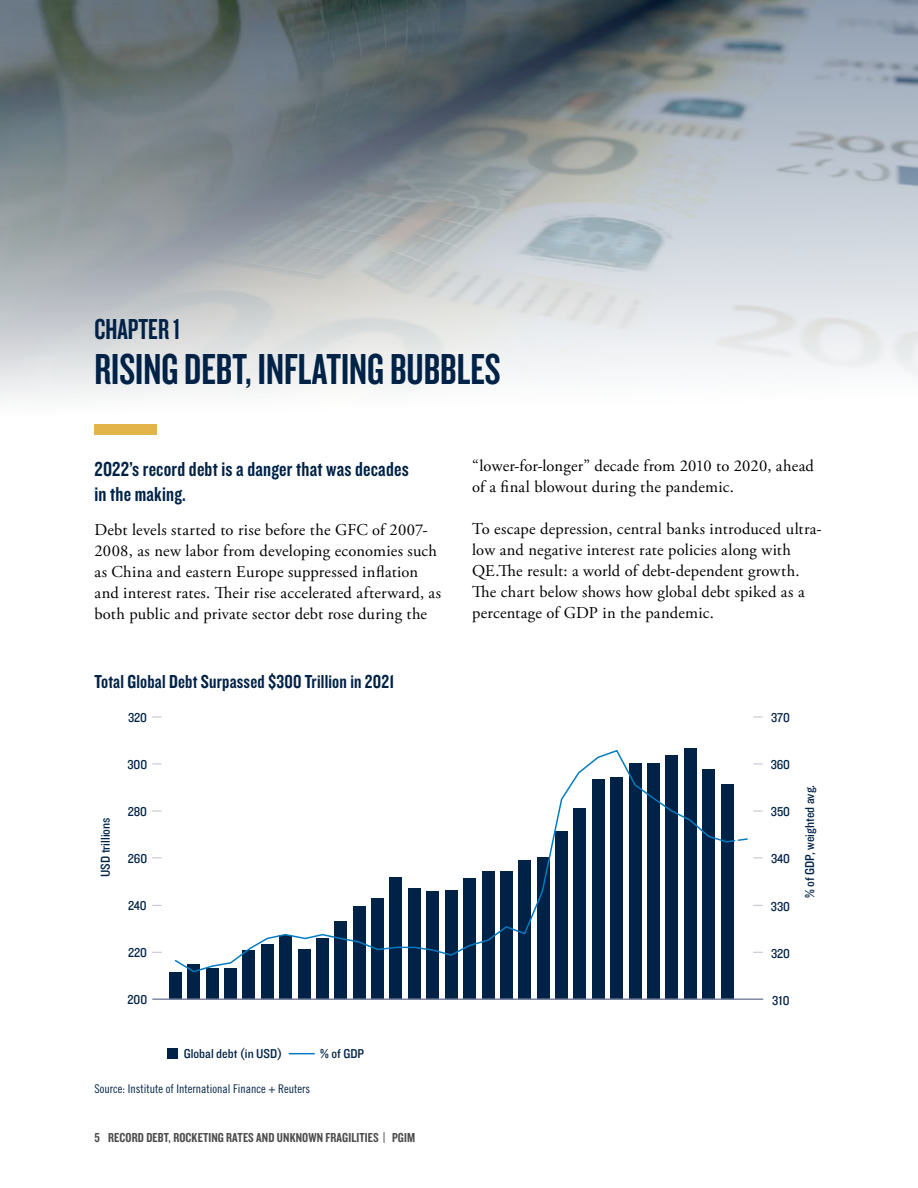
<style>
.page{position:relative;width:918px;height:1188px;background:#fff}
.page>*{position:absolute;margin:0;border:0;box-sizing:border-box;transform-origin:0 0}
.H2-Section_Titles{font:45px "Knockout 48 Featherweight";color:#002247}
.H2-Section_Titles-2{font:30px "Knockout 48 Featherweight";color:#002247}
.P_-_lead_text{font:21px/25.2px "Knockout 49 Liteweight";letter-spacing:.01em;color:#002247}
.H3-Exhibit{font:19.5px "Knockout 49 Liteweight";letter-spacing:.01em;color:#002247}
.Main_Copy_-_Paragrap{font:16.5px/21px "Adobe Garamond Pro";letter-spacing:.01em;color:#000}
.t1{font:13.5px "Knockout 49 Liteweight";letter-spacing:.01em;color:#4d4d4d}
.t2{font:13.35px "Knockout 30 Junior Welterwt";color:#002247}
.Source_-_Paragraph{font:condensed 12px "Prudential Modern";color:#002247}
</style>
<div class="page">
<img style="left:0;top:0;width:918px;height:399px">
<div style="left:574px;top:809px;width:12px;height:191px;background:#002247"></div>
<div style="left:592px;top:779px;width:12px;height:221px;background:#002247"></div>
<div style="left:500px;top:871px;width:12px;height:129px;background:#002247"></div>
<div style="left:482px;top:871px;width:12px;height:129px;background:#002247"></div>
<div style="left:463px;top:878px;width:12px;height:122px;background:#002247"></div>
<div style="left:445px;top:890px;width:12px;height:110px;background:#002247"></div>
<div style="left:427px;top:892px;width:12px;height:108px;background:#002247"></div>
<div style="left:390px;top:877px;width:12px;height:123px;background:#002247"></div>
<div style="left:372px;top:898px;width:12px;height:102px;background:#002247"></div>
<div style="left:353px;top:906px;width:13px;height:94px;background:#002247"></div>
<div style="left:335px;top:921px;width:12px;height:79px;background:#002247"></div>
<div style="left:316px;top:938px;width:13px;height:62px;background:#002247"></div>
<div style="left:298px;top:949px;width:12px;height:51px;background:#002247"></div>
<div style="left:280px;top:935px;width:12px;height:65px;background:#002247"></div>
<div style="left:261px;top:944px;width:12px;height:56px;background:#002247"></div>
<div style="left:243px;top:950px;width:12px;height:50px;background:#002247"></div>
<div style="left:225px;top:968px;width:12px;height:32px;background:#002247"></div>
<div style="left:206px;top:968px;width:13px;height:32px;background:#002247"></div>
<div style="left:188px;top:964px;width:12px;height:36px;background:#002247"></div>
<div style="left:169px;top:973px;width:13px;height:27px;background:#002247"></div>
<div style="left:409px;top:889px;width:12px;height:111px;background:#002247"></div>
<div style="left:519px;top:860px;width:12px;height:140px;background:#002247"></div>
<div style="left:537px;top:857px;width:12px;height:143px;background:#002247"></div>
<div style="left:556px;top:831px;width:12px;height:169px;background:#002247"></div>
<div style="left:611px;top:777px;width:12px;height:223px;background:#002247"></div>
<div style="left:629px;top:763px;width:12px;height:237px;background:#002247"></div>
<div style="left:647px;top:763px;width:12px;height:237px;background:#002247"></div>
<div style="left:665px;top:755px;width:13px;height:245px;background:#002247"></div>
<div style="left:684px;top:748px;width:12px;height:252px;background:#002247"></div>
<div style="left:702px;top:769px;width:13px;height:231px;background:#002247"></div>
<div style="left:721px;top:784px;width:12px;height:216px;background:#002247"></div>
<hr style="left:153px;top:998px;width:609px;height:2px;background:#8087a2">
<svg style="left:153px;top:810px;width:8px;height:2px"></svg>
<svg style="left:153px;top:716px;width:8px;height:2px"></svg>
<svg style="left:754px;top:810px;width:8px;height:2px"></svg>
<svg style="left:754px;top:716px;width:8px;height:2px"></svg>
<div style="left:167px;top:1048px;width:11px;height:11px;background:#002247"></div>
<svg style="left:289px;top:1053px;width:26px;height:1px"></svg>
<svg style="left:173px;top:749px;width:563px;height:224px"></svg>
<svg style="left:737px;top:838px;width:11px;height:3px"></svg>
<div style="left:94px;top:424px;width:63px;height:11px;background:#e3b449"></div>
<h2 class="H2-Section_Titles-2" style="left:94px;top:311px;width:88px">CHAPTER 1</h2>
<h2 class="H2-Section_Titles" style="left:94px;top:341px;width:408px">RISING DEBT, INFLATING BUBBLES</h2>
<p class="P_-_lead_text" style="left:94px;top:455px;width:316px">2022’s record debt is a danger that was decades in the making.</p>
<p class="Main_Copy_-_Paragrap" style="left:94px;top:520px;width:348px">Debt levels started to rise before the GFC of 2007- 2008, as new labor from developing economies such as China and eastern Europe suppressed inflation and interest rates. Their rise accelerated afterward, as both public and private sector debt rose during the</p>
<h3 class="H3-Exhibit" style="left:94px;top:669px;width:301px">Total Global Debt Surpassed $300 Trillion in 2021</h3>
<p class="t2" style="left:128px;top:709px;width:21px">320</p>
<p class="t2" style="left:96px;top:877px;width:61px;rotate:-90deg">USD trillions</p>
<p class="t2" style="left:128px;top:756px;width:21px">300</p>
<p class="t2" style="left:128px;top:802px;width:21px">280</p>
<p class="t2" style="left:128px;top:850px;width:21px">260</p>
<p class="t2" style="left:128px;top:897px;width:20px">240</p>
<p class="t2" style="left:128px;top:944px;width:20px">220</p>
<p class="t2" style="left:128px;top:991px;width:21px">200</p>
<p class="t2" style="left:184px;top:1044px;width:100px">Global debt (in USD)</p>
<p class="t2" style="left:320px;top:1044px;width:45px">% of GDP</p>
<p class="Source_-_Paragraph" style="left:94px;top:1082px;width:217px">Source: Institute of International Finance + Reuters</p>
<p class="t1" style="left:94px;top:1129px;width:322px">5 RECORD DEBT, ROCKETING RATES AND UNKNOWN FRAGILITIES | PGIM</p>
<p class="Main_Copy_-_Paragrap" style="left:472px;top:456px;width:343px">“lower-for-longer” decade from 2010 to 2020, ahead of a final blowout during the pandemic.</p>
<p class="Main_Copy_-_Paragrap" style="left:472px;top:519px;width:351px">To escape depression, central banks introduced ultra&shy;low and negative interest rate policies along with QE.The result: a world of debt-dependent growth.<br>The chart below shows how global debt spiked as a percentage of GDP in the pandemic.</p>
<p class="t2" style="left:771px;top:709px;width:20px">370</p>
<p class="t2" style="left:771px;top:756px;width:21px">360</p>
<p class="t2" style="left:771px;top:803px;width:21px">350</p>
<p class="t2" style="left:771px;top:850px;width:20px">340</p>
<p class="t2" style="left:771px;top:897px;width:21px">330</p>
<p class="t2" style="left:771px;top:944px;width:21px">320</p>
<p class="t2" style="left:772px;top:992px;width:19px">310</p>
<p class="t2" style="left:801px;top:898px;width:115px;rotate:-90deg">% of GDP, weighted avg.</p>
</div>
